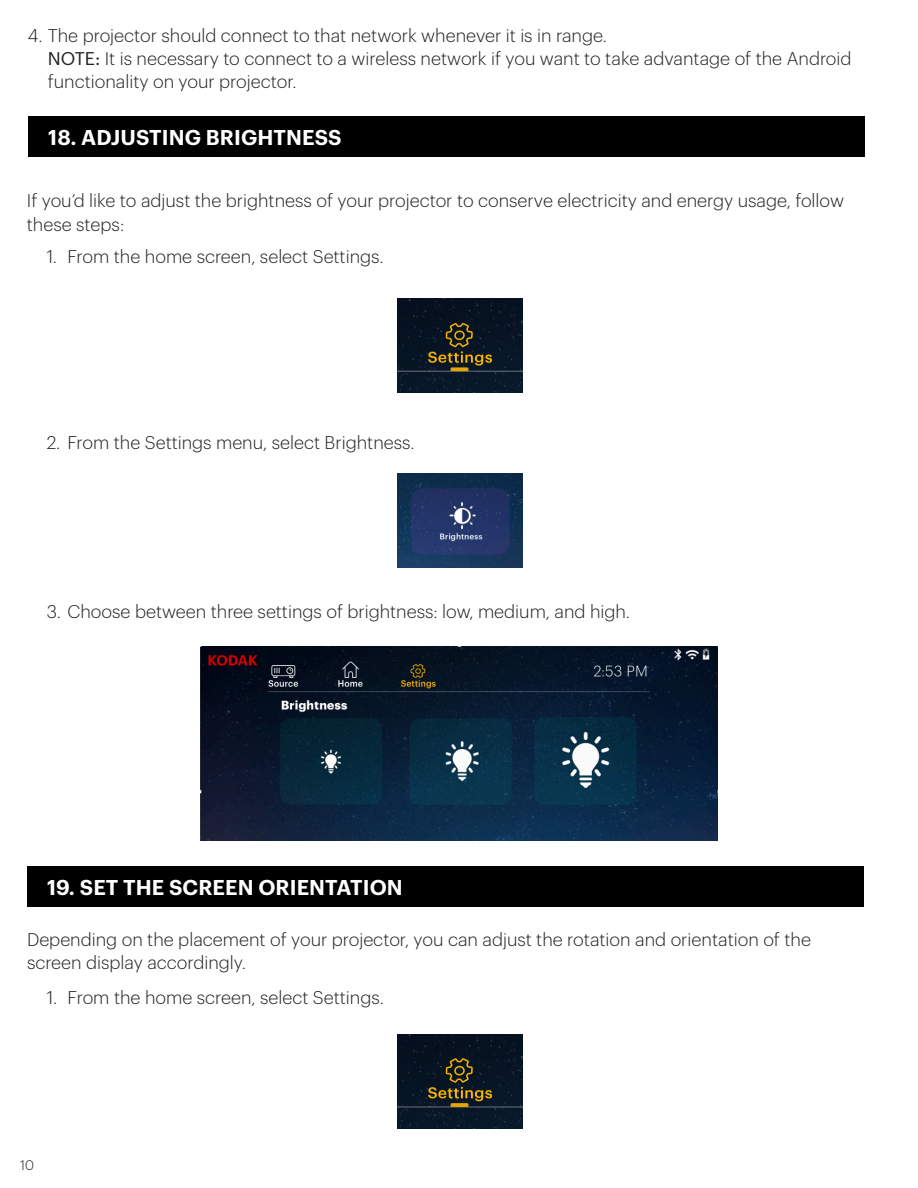
<style>
.page{position:relative;width:918px;height:1188px;background:#fff}
.page>*{position:absolute;margin:0;border:0;box-sizing:border-box;transform-origin:0 0}
.t1{font:600 21px "Graphik";letter-spacing:.005em;color:#fff}
.t2{font:300 18px/23.2px "Graphik";color:#231f20}
.t3{font:300 13.5px "Graphik";color:#231f20}
.s1{font-weight:400}
</style>
<div class="page">
<div style="left:27px;top:866px;width:837px;height:41px;background:#000001"></div>
<img style="left:201px;top:647px;width:516px;height:194px">
<div style="left:28px;top:116px;width:837px;height:41px;background:#000001"></div>
<img style="left:398px;top:299px;width:124px;height:94px">
<img style="left:398px;top:1035px;width:124px;height:94px">
<img style="left:398px;top:473px;width:124px;height:94px">
<p class="t2" style="left:48px;top:22px;width:805px;text-indent:-20px">4. The projector should connect to that network whenever it is in range.<br><span class="s1">NOTE:</span> It is necessary to connect to a wireless network if you want to take advantage of the Android functionality on your projector.</p>
<p class="t1" style="left:48px;top:121px;width:295px">18. ADJUSTING BRIGHTNESS</p>
<p class="t2" style="left:27px;top:188px;width:819px">If you’d like to adjust the brightness of your projector to conserve electricity and energy usage, follow these steps:</p>
<p class="t2" style="left:47px;top:243px;width:338px">1. From the home screen, select Settings.</p>
<p class="t2" style="left:47px;top:429px;width:370px">2. From the Settings menu, select Brightness.</p>
<p class="t2" style="left:47px;top:598px;width:585px">3. Choose between three settings of brightness: low, medium, and high.</p>
<p class="t1" style="left:47px;top:871px;width:357px">19. SET THE SCREEN ORIENTATION</p>
<p class="t2" style="left:27px;top:926px;width:785px">Depending on the placement of your projector, you can adjust the rotation and orientation of the screen display accordingly.</p>
<p class="t2" style="left:47px;top:985px;width:338px">1. From the home screen, select Settings.</p>
<p class="t3" style="left:20px;top:1155px;width:15px">10</p>
</div>
